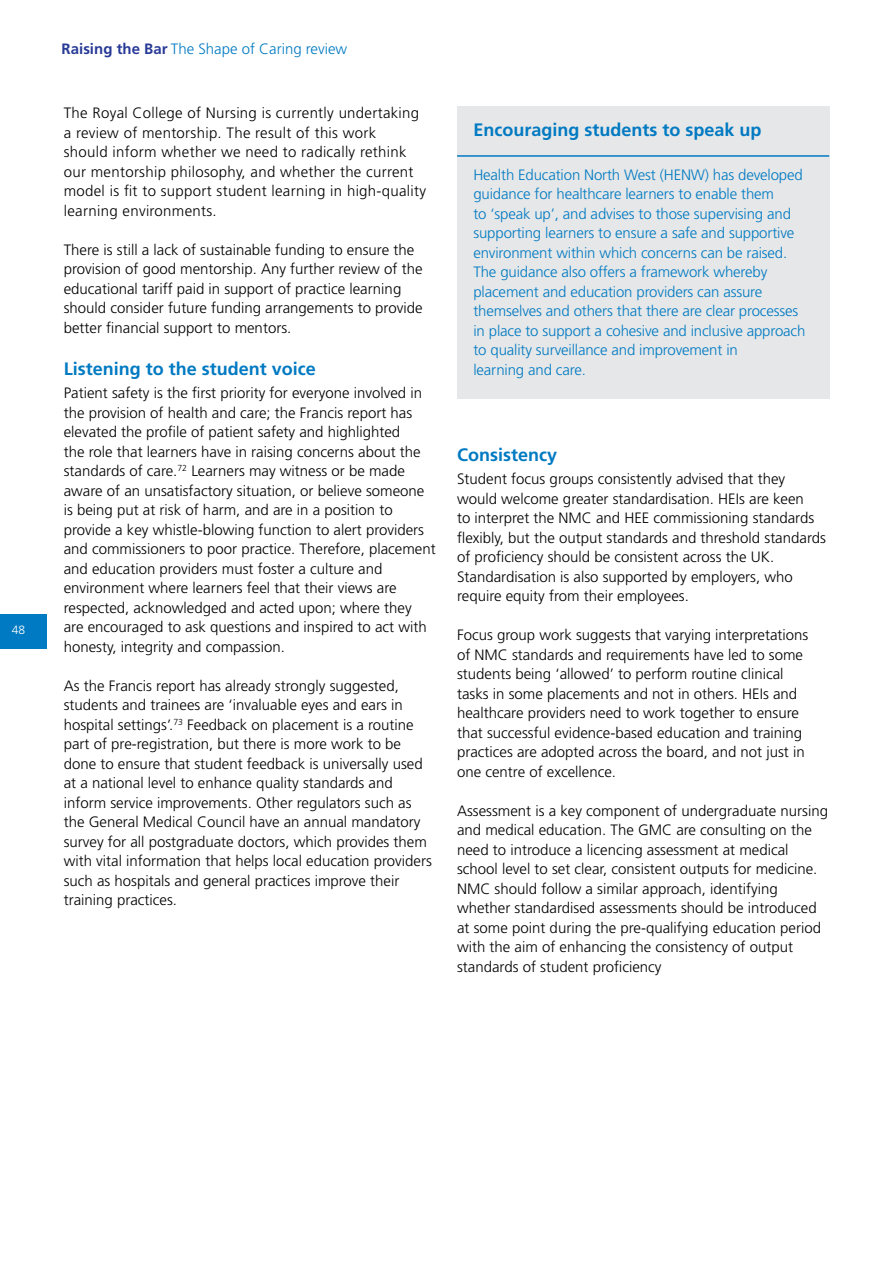
<style>
.page{position:relative;width:893px;height:1263px;background:#fff}
.page>*{position:absolute;margin:0;border:0;box-sizing:border-box;transform-origin:0 0}
.t1{font:700 18px "Frutiger";color:#007ac2}
.t2{font:300 15px/19.5px "Frutiger";color:#000}
.t3{font:300 15px/19.5px "Frutiger";letter-spacing:-.01em;color:#007ac2}
.t4{font:300 15px/19.5px "Frutiger";letter-spacing:.02em;color:#000}
.t5{font:300 12px "Frutiger";color:#fff}
.s1{font-weight:700;color:#283a97}
</style>
<div class="page">
<div style="left:457px;top:106px;width:372px;height:293px;background:#e6e7e8"></div>
<hr style="left:457px;top:155px;width:372px;height:2px;background:#007ac2">
<div style="left:0;top:614px;width:47px;height:34px;background:#007ac2"></div>
<p class="t5" style="left:12px;top:623px;width:15px">48</p>
<p class="t3" style="left:62px;top:39px;width:287px"><span class="s1">Raising the Bar</span> The Shape of Caring review</p>
<p class="t4" style="left:64px;top:103px;width:364px">The Royal College of Nursing is currently undertaking a review of mentorship. The result of this work<br>should inform whether we need to radically rethink our mentorship philosophy, and whether the current model is fit to support student learning in high-quality learning environments.</p>
<p class="t2" style="left:64px;top:240px;width:360px">There is still a lack of sustainable funding to ensure the provision of good mentorship. Any further review of the educational tariff paid in support of practice learning should consider future funding arrangements to provide better financial support to mentors.</p>
<p class="t1" style="left:64px;top:358px;width:254px">Listening to the student voice</p>
<p class="t2" style="left:64px;top:383px;width:373px">Patient safety is the first priority for everyone involved in the provision of health and care; the Francis report has elevated the profile of patient safety and highlighted<br>the role that learners have in raising concerns about the standards of care.<sup>72</sup> Learners may witness or be made aware of an unsatisfactory situation, or believe someone is being put at risk of harm, and are in a position to provide a key whistle-blowing function to alert providers and commissioners to poor practice. Therefore, placement and education providers must foster a culture and environment where learners feel that their views are respected, acknowledged and acted upon; where they<br>are encouraged to ask questions and inspired to act with honesty, integrity and compassion.</p>
<p class="t2" style="left:64px;top:676px;width:370px">As the Francis report has already strongly suggested, students and trainees are ‘invaluable eyes and ears in hospital settings’.<sup>73</sup> Feedback on placement is a routine part of pre-registration, but there is more work to be done to ensure that student feedback is universally used at a national level to enhance quality standards and inform service improvements. Other regulators such as the General Medical Council have an annual mandatory survey for all postgraduate doctors, which provides them with vital information that helps local education providers such as hospitals and general practices improve their training practices.</p>
<p class="t1" style="left:473px;top:119px;width:290px">Encouraging students to speak up</p>
<p class="t3" style="left:473px;top:165px;width:333px">Health Education North West (HENW) has developed guidance for healthcare learners to enable them<br>to ‘speak up’, and advises to those supervising and supporting learners to ensure a safe and supportive environment within which concerns can be raised.<br>The guidance also offers a framework whereby placement and education providers can assure themselves and others that there are clear processes in place to support a cohesive and inclusive approach to quality surveillance and improvement in<br>learning and care.</p>
<p class="t1" style="left:457px;top:444px;width:101px">Consistency</p>
<p class="t2" style="left:457px;top:469px;width:370px">Student focus groups consistently advised that they would welcome greater standardisation. HEIs are keen<br>to interpret the NMC and HEE commissioning standards flexibly, but the output standards and threshold standards of proficiency should be consistent across the UK.<br>Standardisation is also supported by employers, who require equity from their employees.</p>
<p class="t2" style="left:457px;top:625px;width:353px">Focus group work suggests that varying interpretations of NMC standards and requirements have led to some students being ‘allowed’ to perform routine clinical tasks in some placements and not in others. HEIs and healthcare providers need to work together to ensure that successful evidence-based education and training practices are adopted across the board, and not just in one centre of excellence.</p>
<p class="t2" style="left:457px;top:801px;width:372px">Assessment is a key component of undergraduate nursing and medical education. The GMC are consulting on the need to introduce a licencing assessment at medical school level to set clear, consistent outputs for medicine.<br>NMC should follow a similar approach, identifying whether standardised assessments should be introduced at some point during the pre-qualifying education period with the aim of enhancing the consistency of output standards of student proficiency</p>
</div>
